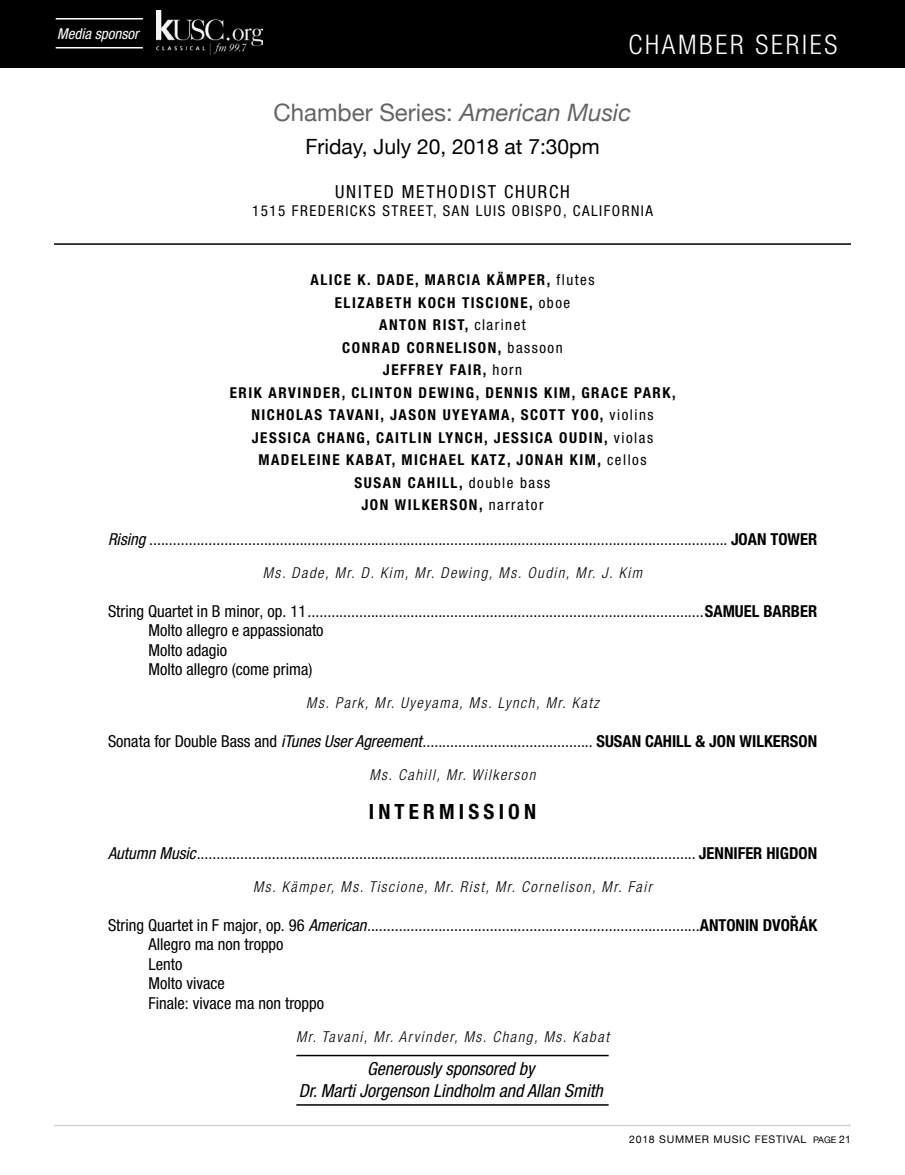
<style>
.page{position:relative;width:905px;height:1175px;background:#fff}
.page>*{position:absolute;margin:0;border:0;box-sizing:border-box;transform-origin:0 0}
.t1{font:300 condensed 27px "Helvetica Neue";letter-spacing:.1em;color:#fff}
.t2{font:24px "Helvetica Neue";color:#636466}
.t3{font:21px "Helvetica Neue";color:#000}
.t4{font:700 condensed 21px "Helvetica Neue";letter-spacing:.2em;color:#000}
.t5{font:italic condensed 18px/21.6px "Helvetica Neue";color:#000;text-align:center}
.t6{font:condensed 18px "Helvetica Neue";letter-spacing:.1em;color:#000}
.t7{font:condensed 16.5px/19.5px "Helvetica Neue";color:#000}
.t8{font:700 condensed 16.5px "Helvetica Neue";color:#000}
.t9{font:700 condensed 15px/22.5px "Helvetica Neue";letter-spacing:.1em;color:#000;text-align:center}
.t10{font:italic 300 condensed 15px "Helvetica Neue";letter-spacing:.1em;color:#000}
.t11{font:condensed 15px "Helvetica Neue";letter-spacing:.1em;color:#000}
.t12{font:italic condensed 15px "Helvetica Neue";color:#fff}
.t13{font:10.5px "Helvetica Neue";letter-spacing:.07em;color:#000}
.s1{font-style:italic}
.s2{font-weight:400}
.s3{font-weight:700}
.s4{font-size:9px}
</style>
<div class="page">
<div style="left:0;top:0;width:904px;height:68px;background:#000"></div>
<hr style="left:54px;top:243px;width:796px;height:2px;background:#000">
<hr style="left:296px;top:1104px;width:312px;height:1px;background:#000">
<hr style="left:296px;top:1054px;width:312px;height:2px;background:#000">
<img style="left:156px;top:10px;width:106px;height:45px">
<hr style="left:56px;top:47px;width:87px;height:1px;background:#fff">
<hr style="left:56px;top:18px;width:87px;height:2px;background:#fff">
<hr style="left:54px;top:1124px;width:796px;height:2px;background:#d1d3d4">
<p class="t12" style="left:57px;top:25px;width:83px">Media sponsor</p>
<h1 class="t1" style="left:628px;top:29px;width:210px">CHAMBER SERIES</h1>
<h2 class="t2" style="left:273px;top:98px;width:359px">Chamber Series: <span class="s1">American Music</span></h2>
<p class="t3" style="left:305px;top:134px;width:296px">Friday, July 20, 2018 at 7:30pm</p>
<p class="t6" style="left:335px;top:181px;width:236px">UNITED METHODIST CHURCH</p>
<p class="t11" style="left:252px;top:202px;width:402px">1515 FREDERICKS STREET, SAN LUIS OBISPO, CALIFORNIA</p>
<p class="t9" style="left:230px;top:268px;width:447px">ALICE K. DADE, MARCIA KÄMPER, <span class="s2">flutes<br></span>ELIZABETH KOCH TISCIONE, <span class="s2">oboe<br></span>ANTON RIST, <span class="s2">clarinet<br></span>CONRAD CORNELISON, <span class="s2">bassoon<br></span>JEFFREY FAIR, <span class="s2">horn<br></span>ERIK ARVINDER, CLINTON DEWING, DENNIS KIM, GRACE PARK, NICHOLAS TAVANI, JASON UYEYAMA, SCOTT YOO, <span class="s2">violins </span>JESSICA CHANG, CAITLIN LYNCH, JESSICA OUDIN, <span class="s2">violas </span>MADELEINE KABAT, MICHAEL KATZ, JONAH KIM, <span class="s2">cellos<br></span>SUSAN CAHILL, <span class="s2">double bass<br></span>JON WILKERSON, <span class="s2">narrator</span></p>
<p class="t7" style="left:108px;top:529px;width:710px"><span class="s1">Rising</span> .................................................................................................................................................. <span class="s3">JOAN TOWER</span></p>
<p class="t10" style="left:263px;top:563px;width:381px">Ms. Dade, Mr. D. Kim, Mr. Dewing, Ms. Oudin, Mr. J. Kim</p>
<p class="t7" style="left:149px;top:601px;width:670px;text-indent:-41px">String Quartet in B minor, op. 11....................................................................................................<span class="s3">SAMUEL BARBER </span>Molto allegro e appassionato<br>Molto adagio<br>Molto allegro (come prima)</p>
<p class="t10" style="left:306px;top:694px;width:294px">Ms. Park, Mr. Uyeyama, Ms. Lynch, Mr. Katz</p>
<p class="t7" style="left:108px;top:731px;width:710px">Sonata for Double Bass and <span class="s1">iTunes User Agreement</span>........................................... <span class="s3">SUSAN CAHILL &amp; JON WILKERSON</span></p>
<p class="t10" style="left:369px;top:766px;width:167px">Ms. Cahill, Mr. Wilkerson</p>
<p class="t4" style="left:369px;top:799px;width:169px">INTERMISSION</p>
<p class="t7" style="left:108px;top:843px;width:710px"><span class="s1">Autumn Music</span>.............................................................................................................................. <span class="s3">JENNIFER HIGDON</span></p>
<p class="t10" style="left:253px;top:877px;width:400px">Ms. Kämper, Ms. Tiscione, Mr. Rist, Mr. Cornelison, Mr. Fair</p>
<p class="t7" style="left:149px;top:915px;width:670px;text-indent:-41px">String Quartet in F major, op. 96 <span class="s1">American</span>....................................................................................<span class="s3">ANTONIN DVORÁK </span>Allegro ma non troppo<br>Lento<br>Molto vivace<br>Finale: vivace ma non troppo</p>
<p class="t10" style="left:296px;top:1027px;width:314px">Mr. Tavani, Mr. Arvinder, Ms. Chang, Ms. Kabat</p>
<p class="t8" style="left:791px;top:912px;width:5px">ˇ</p>
<p class="t5" style="left:299px;top:1057px;width:305px">Generously sponsored by<br>Dr. Marti Jorgenson Lindholm and Allan Smith</p>
<p class="t13" style="left:629px;top:1132px;width:223px">2018 SUMMER MUSIC FESTIVAL <span class="s4">PAGE</span> 21</p>
</div>
